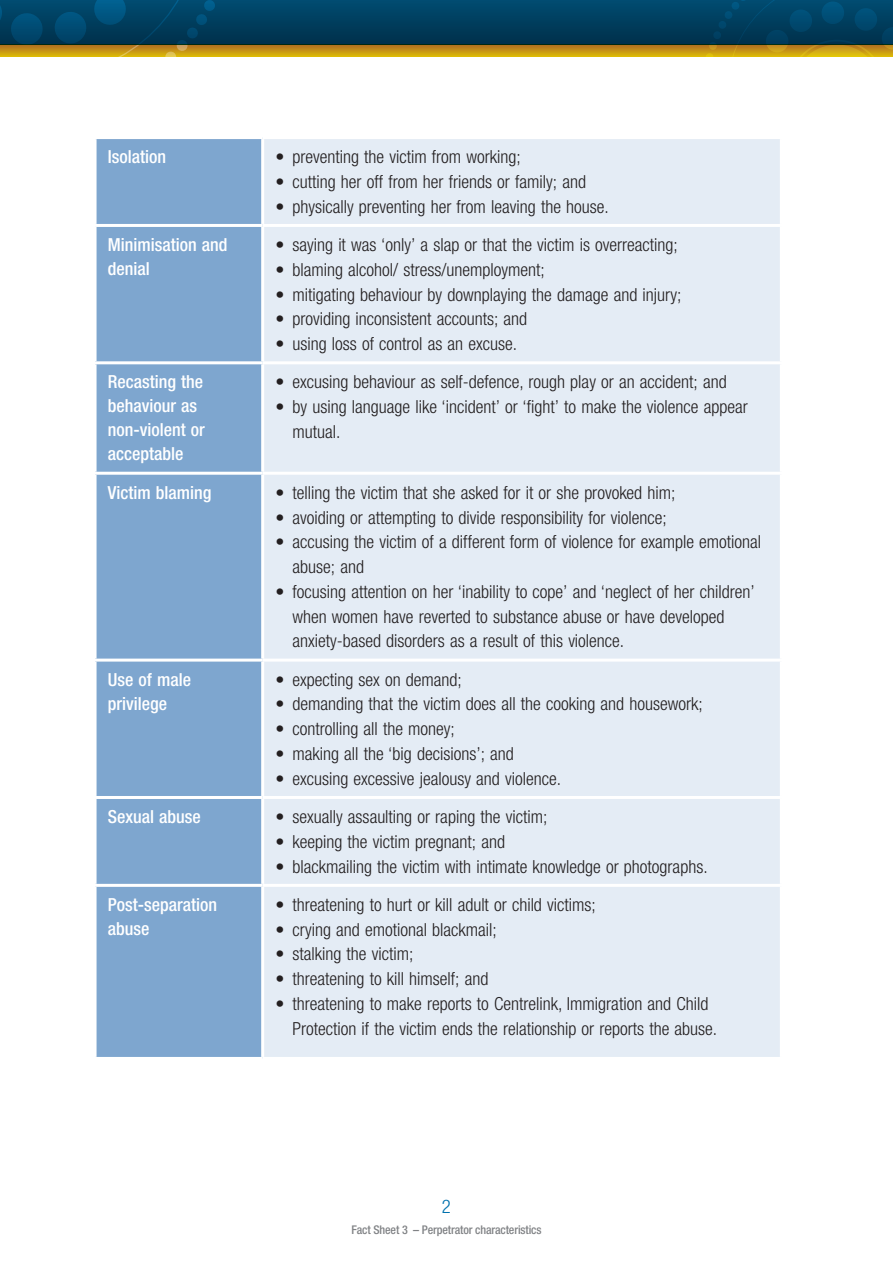
<style>
.page{position:relative;width:893px;height:1263px;background:#fff}
.page>*{position:absolute;margin:0;border:0;box-sizing:border-box;transform-origin:0 0}
.t1{font:300 condensed 18.75px "Helvetica Neue LT Pro";color:#0071ad}
.t2{font:300 condensed 18px/24.8px "Helvetica Neue LT Pro";color:#231f20}
.t3{font:500 condensed 18px/24px "Helvetica Neue LT Pro";color:#fff}
.t4{font:500 condensed 12px "Helvetica Neue LT Pro";letter-spacing:-.01em;color:#808285}
</style>
<div class="page">
<div style="left:0;top:0;width:893px;height:44px;background:linear-gradient(to bottom,#004c71,#00314c)"></div>
<svg style="left:0;top:0;width:216px;height:44px;background:#004265"></svg>
<svg style="left:0;top:44px;width:705px;height:12px;background:#b48916"></svg>
<svg style="left:705px;top:0;width:188px;height:56px;background:#275151"></svg>
<div style="left:97px;top:139px;width:164px;height:918px;background:#7ea6cf"></div>
<div style="left:264px;top:139px;width:516px;height:918px;background:#e4ecf5"></div>
<hr style="left:94px;top:224px;width:169px;height:3px;background:#fff">
<hr style="left:263px;top:224px;width:520px;height:3px;background:#fff">
<hr style="left:94px;top:361px;width:169px;height:3px;background:#fff">
<hr style="left:263px;top:361px;width:520px;height:3px;background:#fff">
<hr style="left:94px;top:472px;width:169px;height:3px;background:#fff">
<hr style="left:263px;top:472px;width:520px;height:3px;background:#fff">
<hr style="left:94px;top:659px;width:169px;height:3px;background:#fff">
<hr style="left:263px;top:659px;width:520px;height:3px;background:#fff">
<hr style="left:94px;top:796px;width:169px;height:3px;background:#fff">
<hr style="left:263px;top:796px;width:520px;height:3px;background:#fff">
<hr style="left:94px;top:884px;width:169px;height:3px;background:#fff">
<hr style="left:263px;top:884px;width:520px;height:3px;background:#fff">
<p class="t3" style="left:108px;top:145px;width:60px">Isolation</p>
<p class="t2" style="left:275px;top:144px;width:247px">• preventing the victim from working;</p>
<p class="t2" style="left:275px;top:169px;width:312px">• cutting her off from her friends or family; and</p>
<p class="t2" style="left:275px;top:194px;width:335px">• physically preventing her from leaving the house.</p>
<p class="t3" style="left:108px;top:232px;width:121px">Minimisation and denial</p>
<p class="t2" style="left:275px;top:232px;width:404px">• saying it was ‘only’ a slap or that the victim is overreacting;</p>
<p class="t2" style="left:275px;top:257px;width:271px">• blaming alcohol/ stress/unemployment;</p>
<p class="t2" style="left:275px;top:282px;width:408px">• mitigating behaviour by downplaying the damage and injury;</p>
<p class="t2" style="left:275px;top:306px;width:253px">• providing inconsistent accounts; and</p>
<p class="t2" style="left:275px;top:331px;width:243px">• using loss of control as an excuse.</p>
<p class="t3" style="left:108px;top:370px;width:99px">Recasting the behaviour as non-violent or acceptable</p>
<p class="t2" style="left:275px;top:370px;width:453px">• excusing behaviour as self-defence, rough play or an accident; and</p>
<p class="t2" style="left:292px;top:394px;width:457px;text-indent:-17px">• by using language like ‘incident’ or ‘fight’ to make the violence appear mutual.</p>
<p class="t3" style="left:108px;top:480px;width:105px">Victim blaming</p>
<p class="t2" style="left:275px;top:480px;width:401px">• telling the victim that she asked for it or she provoked him;</p>
<p class="t2" style="left:275px;top:505px;width:393px">• avoiding or attempting to divide responsibility for violence;</p>
<p class="t2" style="left:292px;top:529px;width:470px;text-indent:-17px">• accusing the victim of a different form of violence for example emotional abuse; and</p>
<p class="t2" style="left:292px;top:579px;width:464px;text-indent:-17px">• focusing attention on her ‘inability to cope’ and ‘neglect of her children’ when women have reverted to substance abuse or have developed anxiety-based disorders as a result of this violence.</p>
<p class="t3" style="left:108px;top:667px;width:85px">Use of male privilege</p>
<p class="t2" style="left:275px;top:667px;width:188px">• expecting sex on demand;</p>
<p class="t2" style="left:275px;top:691px;width:429px">• demanding that the victim does all the cooking and housework;</p>
<p class="t2" style="left:275px;top:716px;width:181px">• controlling all the money;</p>
<p class="t2" style="left:275px;top:741px;width:240px">• making all the ‘big decisions’; and</p>
<p class="t2" style="left:275px;top:766px;width:287px">• excusing excessive jealousy and violence.</p>
<p class="t3" style="left:108px;top:804px;width:95px">Sexual abuse</p>
<p class="t2" style="left:275px;top:804px;width:273px">• sexually assaulting or raping the victim;</p>
<p class="t2" style="left:275px;top:829px;width:231px">• keeping the victim pregnant; and</p>
<p class="t2" style="left:275px;top:854px;width:434px">• blackmailing the victim with intimate knowledge or photographs.</p>
<p class="t3" style="left:108px;top:892px;width:111px">Post-separation abuse</p>
<p class="t2" style="left:275px;top:892px;width:322px">• threatening to hurt or kill adult or child victims;</p>
<p class="t2" style="left:275px;top:917px;width:223px">• crying and emotional blackmail;</p>
<p class="t2" style="left:275px;top:941px;width:139px">• stalking the victim;</p>
<p class="t2" style="left:275px;top:966px;width:214px">• threatening to kill himself; and</p>
<p class="t2" style="left:292px;top:991px;width:426px;text-indent:-17px">• threatening to make reports to Centrelink, Immigration and Child<br>Protection if the victim ends the relationship or reports the abuse.</p>
<p class="t1" style="left:442px;top:1195px;width:10px">2</p>
<p class="t4" style="left:351px;top:1222px;width:192px">Fact Sheet 3 – Perpetrator characteristics</p>
<p class="t1" style="left:437px;top:1195px;width:19px">66</p>
</div>
